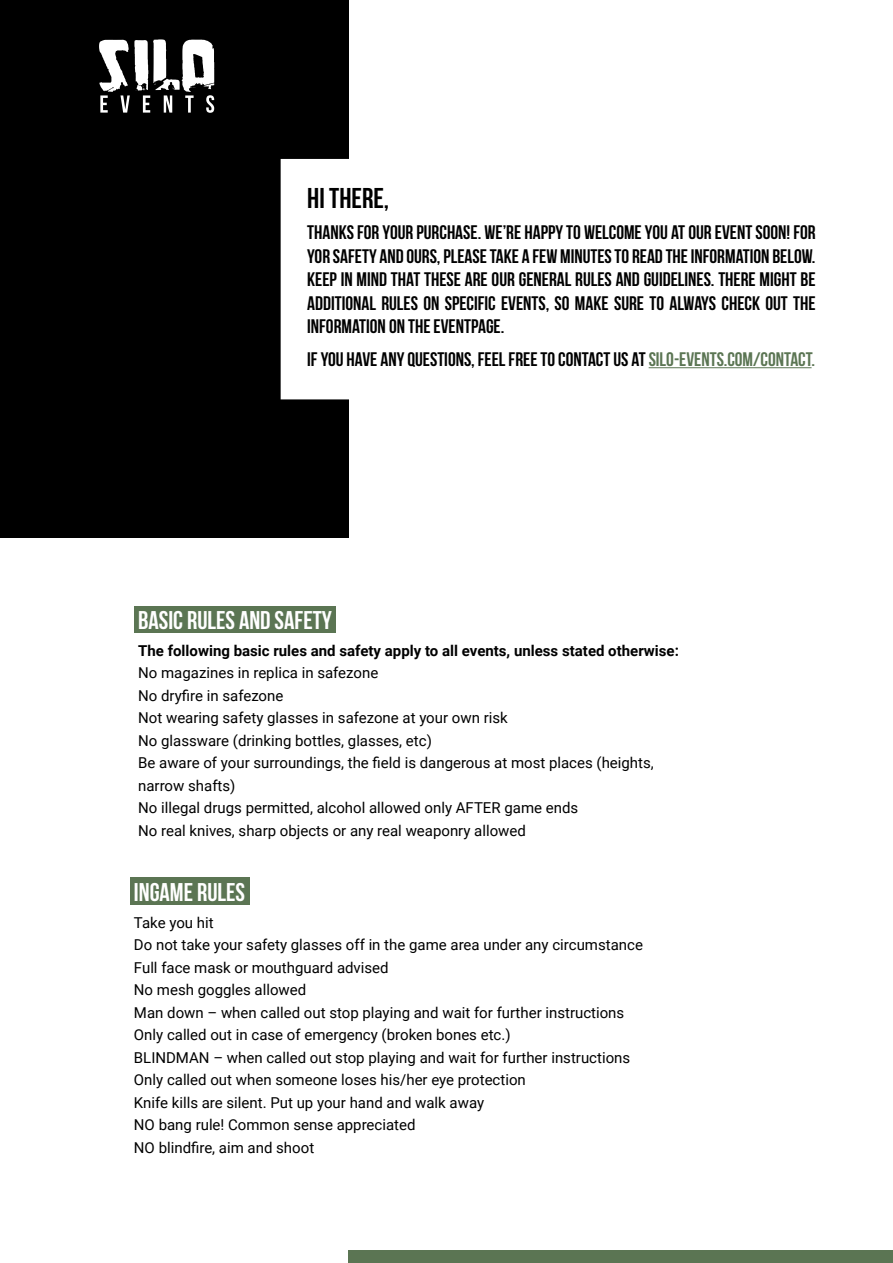
<style>
.page{position:relative;width:893px;height:1263px;background:#fff}
.page>*{position:absolute;margin:0;border:0;box-sizing:border-box;transform-origin:0 0}
.t1{font:700 28.5px "Bebas Neue";color:#000}
.t2{font:700 25.5px "Bebas Neue";color:#fff}
.t3{font:700 19.5px/23.4px "Bebas Neue";color:#000;text-align:justify}
.t4{font:15px/22.5px "Roboto";color:#000}
.t5{font:700 15px "Roboto";color:#000}
.s1{color:#5b7553}
</style>
<div class="page">
<div style="left:0;top:1px;width:349px;height:537px;background:#000"></div>
<div style="left:135px;top:606px;width:201px;height:27px;background:#5b7553"></div>
<svg style="left:99px;top:39px;width:115px;height:74px"></svg>
<div style="left:349px;top:1250px;width:544px;height:13px;background:#5b7553"></div>
<div style="left:130px;top:877px;width:119px;height:28px;background:#5b7553"></div>
<div style="left:281px;top:159px;width:533px;height:240px;background:#fff"></div>
<hr style="left:649px;top:367px;width:163px;height:1px;background:#5b7553">
<h1 class="t1" style="left:307px;top:182px;width:84px">HI THERE,</h1>
<p class="t3" style="left:307px;top:221px;width:510px">THANKS FOR YOUR PURCHASE. WE’RE HAPPY TO WELCOME YOU AT OUR EVENT SOON! FOR YOR SAFETY AND OURS, PLEASE TAKE A FEW MINUTES TO READ THE INFORMATION BELOW.<br>KEEP IN MIND THAT THESE ARE OUR GENERAL RULES AND GUIDELINES. THERE MIGHT BE ADDITIONAL RULES ON SPECIFIC EVENTS, SO MAKE SURE TO ALWAYS CHECK OUT THE INFORMATION ON THE EVENTPAGE.</p>
<h3 class="t3" style="left:307px;top:347px;width:509px">IF YOU HAVE ANY QUESTIONS, FEEL FREE TO CONTACT US AT <span class="s1">SILO-EVENTS.COM/CONTACT.</span></h3>
<h2 class="t2" style="left:138px;top:606px;width:195px">BASIC RULES AND SAFETY</h2>
<p class="t5" style="left:138px;top:640px;width:542px">The following basic rules and safety apply to all events, unless stated otherwise:</p>
<p class="t4" style="left:138px;top:661px;width:517px">No magazines in replica in safezone<br>No dryfire in safezone<br>Not wearing safety glasses in safezone at your own risk<br>No glassware (drinking bottles, glasses, etc)<br>Be aware of your surroundings, the field is dangerous at most places (heights, narrow shafts)<br>No illegal drugs permitted, alcohol allowed only AFTER game ends<br>No real knives, sharp objects or any real weaponry allowed</p>
<h2 class="t2" style="left:134px;top:878px;width:113px">INGAME RULES</h2>
<p class="t4" style="left:134px;top:910px;width:510px">Take you hit<br>Do not take your safety glasses off in the game area under any circumstance Full face mask or mouthguard advised<br>No mesh goggles allowed<br>Man down – when called out stop playing and wait for further instructions Only called out in case of emergency (broken bones etc.)<br>BLINDMAN – when called out stop playing and wait for further instructions Only called out when someone loses his/her eye protection<br>Knife kills are silent. Put up your hand and walk away<br>NO bang rule! Common sense appreciated<br>NO blindfire, aim and shoot</p>
</div>
